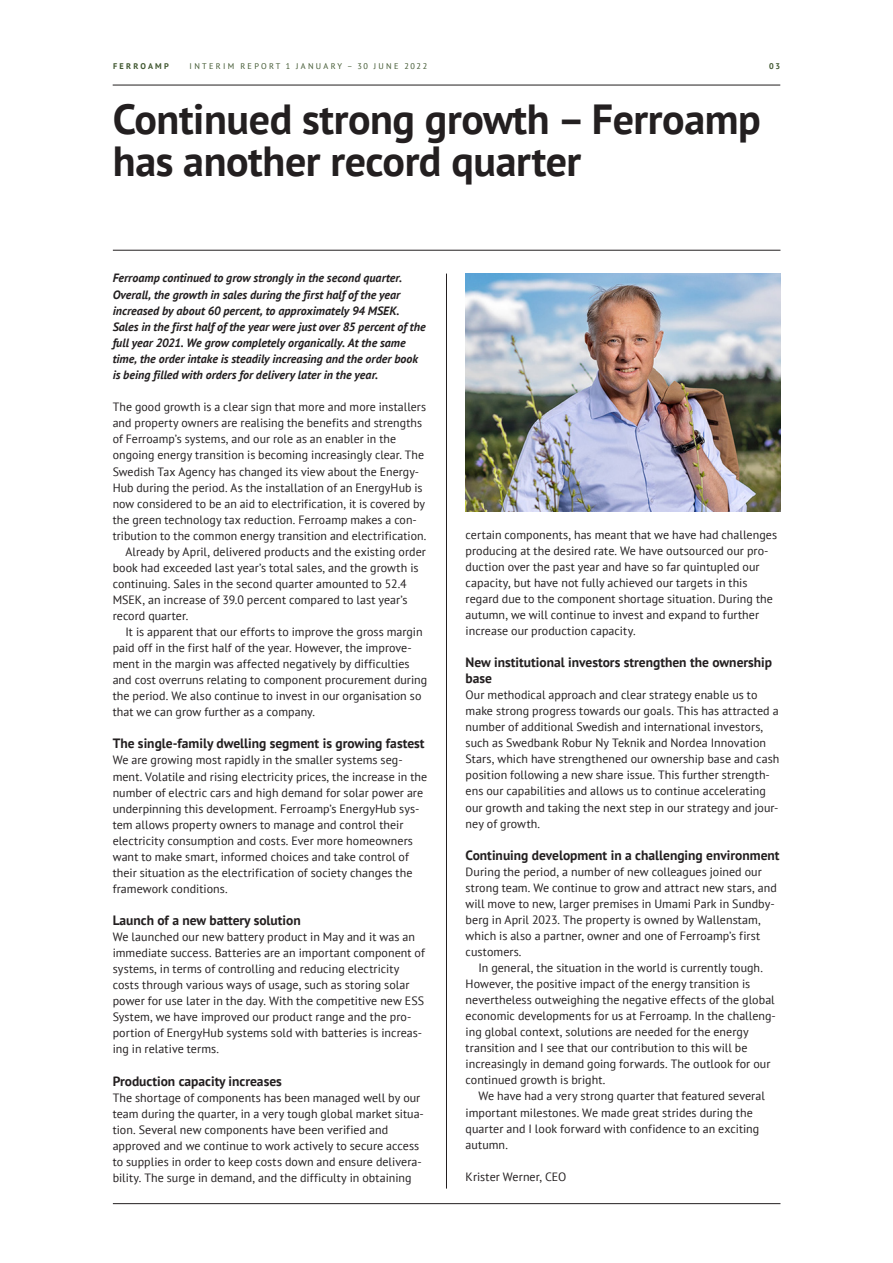
<style>
.page{position:relative;width:893px;height:1263px;background:#fff}
.page>*{position:absolute;margin:0;border:0;box-sizing:border-box;transform-origin:0 0}
.Rubrik{font:700 42px/42px "PT Sans";letter-spacing:-.01em;color:#231f20}
.Mellanrubrik{font:700 13.5px/16px "PT Sans";color:#231f20}
.Bröd_första_stycke{font:12px/16px "PT Sans";letter-spacing:.005em;color:#231f20}
.Bröd{font:12px/16px "PT Sans";letter-spacing:.005em;color:#231f20}
.Bröd_första_stycke-2{font:italic 700 12px/16px "PT Sans";letter-spacing:.005em;color:#231f20}
.t1{font:8.25px "PT Sans";letter-spacing:.28em;color:#405730}
.t2{font:700 8.25px "PT Sans";letter-spacing:.28em;color:#405730}
</style>
<div class="page">
<hr style="left:113px;top:85px;width:667px;height:1px;background:#231f20">
<hr style="left:113px;top:1203px;width:667px;height:1px;background:#231f20">
<img style="left:466px;top:273px;width:314px;height:239px">
<hr style="left:113px;top:250px;width:667px;height:1px;background:#231f20">
<hr style="left:446px;top:274px;width:1px;height:914px;background:#231f20">
<p class="t2" style="left:113px;top:61px;width:57px">FERROAMP</p>
<p class="t1" style="left:190px;top:61px;width:239px">INTERIM REPORT 1 JANUARY – 30 JUNE 2022</p>
<p class="t2" style="left:769px;top:61px;width:13px">03</p>
<p class="Rubrik" style="left:113px;top:98px;width:649px">Continued strong growth – Ferroamp has another record quarter</p>
<p class="Bröd_första_stycke-2" style="left:113px;top:270px;width:315px">Ferroamp continued to grow strongly in the second quarter.<br>Overall, the growth in sales during the first half of the year increased by about 60 percent, to approximately 94 MSEK.<br>Sales in the first half of the year were just over 85 percent of the full year 2021. We grow completely organically. At the same time, the order intake is steadily increasing and the order book is being filled with orders for delivery later in the year.</p>
<p class="Bröd_första_stycke" style="left:113px;top:399px;width:315px">The good growth is a clear sign that more and more installers and property owners are realising the benefits and strengths of Ferroamp’s systems, and our role as an enabler in the ongoing energy transition is becoming increasingly clear. The Swedish Tax Agency has changed its view about the Energy-Hub during the period. As the installation of an EnergyHub is now considered to be an aid to electrification, it is covered by the green technology tax reduction. Ferroamp makes a con&shy;tribution to the common energy transition and electrification.</p>
<p class="Bröd" style="left:113px;top:543px;width:315px;text-indent:13px">Already by April, delivered products and the existing order book had exceeded last year’s total sales, and the growth is continuing. Sales in the second quarter amounted to 52.4<br>MSEK, an increase of 39.0 percent compared to last year’s record quarter.</p>
<p class="Bröd" style="left:113px;top:623px;width:316px;text-indent:13px">It is apparent that our efforts to improve the gross margin paid off in the first half of the year. However, the improve&shy;ment in the margin was affected negatively by difficulties and cost overruns relating to component procurement during the period. We also continue to invest in our organisation so that we can grow further as a company.</p>
<p class="Mellanrubrik" style="left:113px;top:735px;width:313px">The single-family dwelling segment is growing fastest</p>
<p class="Bröd_första_stycke" style="left:113px;top:752px;width:316px">We are growing most rapidly in the smaller systems seg&shy;ment. Volatile and rising electricity prices, the increase in the number of electric cars and high demand for solar power are underpinning this development. Ferroamp’s EnergyHub sys&shy;tem allows property owners to manage and control their electricity consumption and costs. Ever more homeowners want to make smart, informed choices and take control of their situation as the electrification of society changes the framework conditions.</p>
<p class="Mellanrubrik" style="left:113px;top:912px;width:190px">Launch of a new battery solution</p>
<p class="Bröd_första_stycke" style="left:113px;top:928px;width:314px">We launched our new battery product in May and it was an immediate success. Batteries are an important component of systems, in terms of controlling and reducing electricity costs through various ways of usage, such as storing solar power for use later in the day. With the competitive new ESS System, we have improved our product range and the pro&shy;portion of EnergyHub systems sold with batteries is increas&shy;ing in relative terms.</p>
<p class="Mellanrubrik" style="left:113px;top:1072px;width:171px">Production capacity increases</p>
<p class="Bröd_första_stycke" style="left:113px;top:1089px;width:313px">The shortage of components has been managed well by our team during the quarter, in a very tough global market situa&shy;tion. Several new components have been verified and approved and we continue to work actively to secure access to supplies in order to keep costs down and ensure delivera&shy;bility. The surge in demand, and the difficulty in obtaining</p>
<p class="Bröd_första_stycke" style="left:466px;top:526px;width:313px">certain components, has meant that we have had challenges producing at the desired rate. We have outsourced our pro&shy;duction over the past year and have so far quintupled our capacity, but have not fully achieved our targets in this regard due to the component shortage situation. During the autumn, we will continue to invest and expand to further increase our production capacity.</p>
<p class="Mellanrubrik" style="left:466px;top:654px;width:308px">New institutional investors strengthen the ownership base</p>
<p class="Bröd_första_stycke" style="left:466px;top:687px;width:315px">Our methodical approach and clear strategy enable us to make strong progress towards our goals. This has attracted a number of additional Swedish and international investors, such as Swedbank Robur Ny Teknik and Nordea Innovation Stars, which have strengthened our ownership base and cash position following a new share issue. This further strength&shy;ens our capabilities and allows us to continue accelerating our growth and taking the next step in our strategy and jour&shy;ney of growth.</p>
<p class="Mellanrubrik" style="left:466px;top:847px;width:316px">Continuing development in a challenging environment</p>
<p class="Bröd_första_stycke" style="left:466px;top:863px;width:313px">During the period, a number of new colleagues joined our strong team. We continue to grow and attract new stars, and will move to new, larger premises in Umami Park in Sundby&shy;berg in April 2023. The property is owned by Wallenstam, which is also a partner, owner and one of Ferroamp’s first customers.</p>
<p class="Bröd" style="left:466px;top:959px;width:312px;text-indent:13px">In general, the situation in the world is currently tough.<br>However, the positive impact of the energy transition is nevertheless outweighing the negative effects of the global economic developments for us at Ferroamp. In the challeng&shy;ing global context, solutions are needed for the energy transition and I see that our contribution to this will be increasingly in demand going forwards. The outlook for our continued growth is bright.</p>
<p class="Bröd" style="left:466px;top:1088px;width:301px;text-indent:13px">We have had a very strong quarter that featured several important milestones. We made great strides during the quarter and I look forward with confidence to an exciting autumn.</p>
<p class="Bröd_första_stycke" style="left:466px;top:1168px;width:102px">Krister Werner, CEO</p>
</div>
